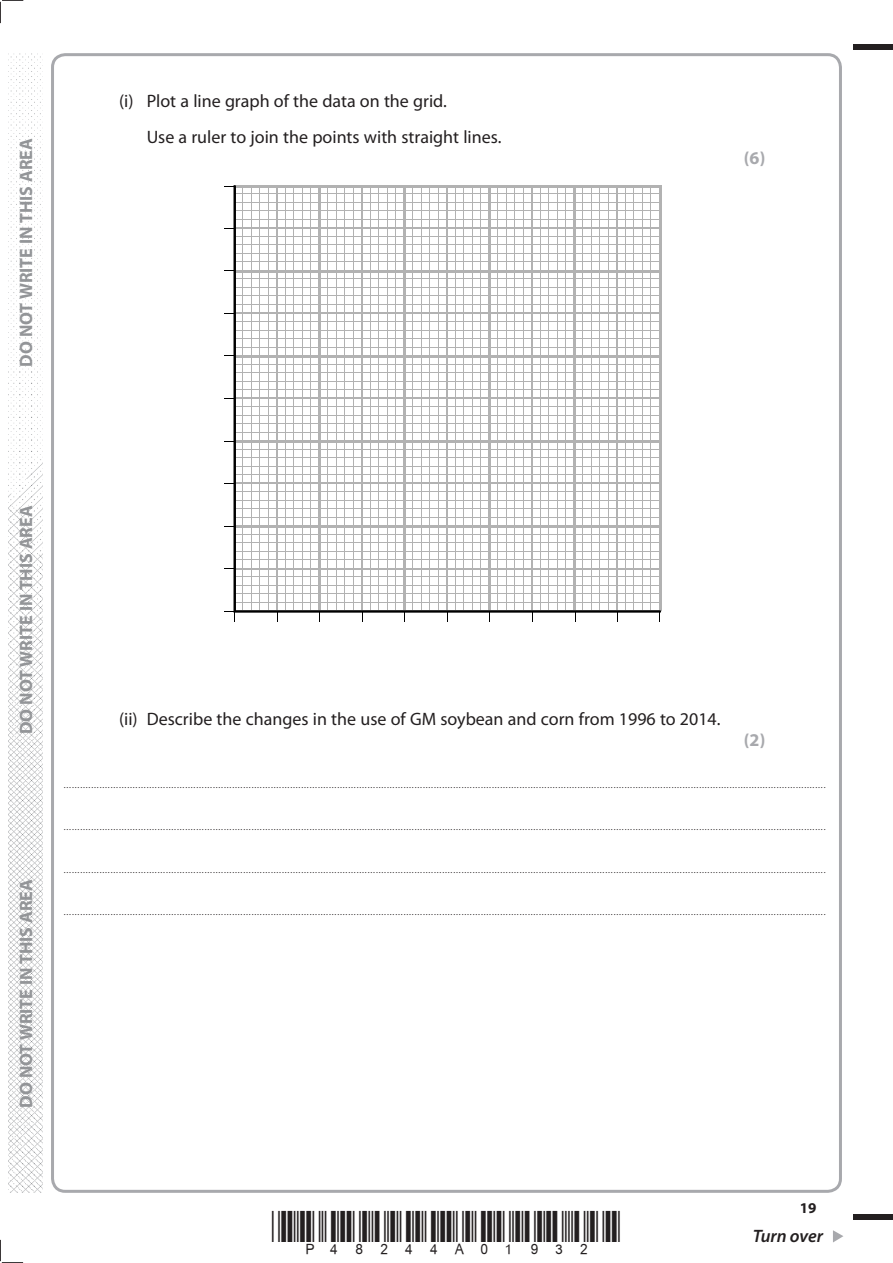
<style>
.page{position:relative;width:893px;height:1263px;background:#fff}
.page>*{position:absolute;margin:0;border:0;box-sizing:border-box;transform-origin:0 0}
.t1{font:39px "Bar Code 39 c HR";color:#231f20}
.t2{font:18px/36px "Myriad Pro";color:#231f20}
.t3{font:700 18px "Myriad Pro";color:#939598}
.t4{font:italic 600 18px "Myriad Pro";letter-spacing:-.005em;color:#231f20}
.t5{font:700 18px "Myriad Pro";color:#a8a9ad}
.t6{font:700 15px "Myriad Pro";color:#231f20}
.t7{font:9px "Myriad Pro";color:#231f20}
</style>
<div class="page">
<div style="left:853px;top:45px;width:40px;height:5px;background:#231f20"></div>
<div style="left:853px;top:1214px;width:40px;height:6px;background:#231f20"></div>
<svg style="left:833px;top:1230px;width:10px;height:12px"></svg>
<svg style="left:0;top:0;width:23px;height:23px"></svg>
<svg style="left:0;top:1240px;width:23px;height:23px"></svg>
<img style="left:9px;top:53px;width:34px;height:1140px">
<svg style="left:233px;top:185px;width:429px;height:429px"></svg>
<svg style="left:225px;top:611px;width:10px;height:10px"></svg>
<h2 class="t3" style="left:14px;top:367px;width:230px;rotate:-90deg">DO NOT WRITE IN THIS AREA</h2>
<h2 class="t2" style="left:147px;top:83px;width:356px;text-indent:-28px">(i) Plot a line graph of the data on the grid.<br>Use a ruler to join the points with straight lines.</h2>
<h2 class="t5" style="left:744px;top:146px;width:23px">(6)</h2>
<h2 class="t3" style="left:14px;top:734px;width:230px;rotate:-90deg">DO NOT WRITE IN THIS AREA</h2>
<h2 class="t3" style="left:14px;top:1108px;width:230px;rotate:-90deg">DO NOT WRITE IN THIS AREA</h2>
<h2 class="t2" style="left:119px;top:700px;width:603px">(ii) Describe the changes in the use of GM soybean and corn from 1996 to 2014.</h2>
<h2 class="t5" style="left:744px;top:728px;width:23px">(2)</h2>
<p class="t7" style="left:64px;top:779px;width:763px">....................................................................................................................................................................................................................................................................................</p>
<p class="t7" style="left:64px;top:822px;width:763px">....................................................................................................................................................................................................................................................................................</p>
<p class="t7" style="left:64px;top:864px;width:763px">....................................................................................................................................................................................................................................................................................</p>
<p class="t7" style="left:64px;top:906px;width:763px">....................................................................................................................................................................................................................................................................................</p>
<h1 class="t1" style="left:322px;top:1200px;width:126px">✔ ✔✔</h1>
<h3 class="t6" style="left:800px;top:1198px;width:18px">19</h3>
<h2 class="t4" style="left:753px;top:1225px;width:72px">Turn over</h2>
</div>
